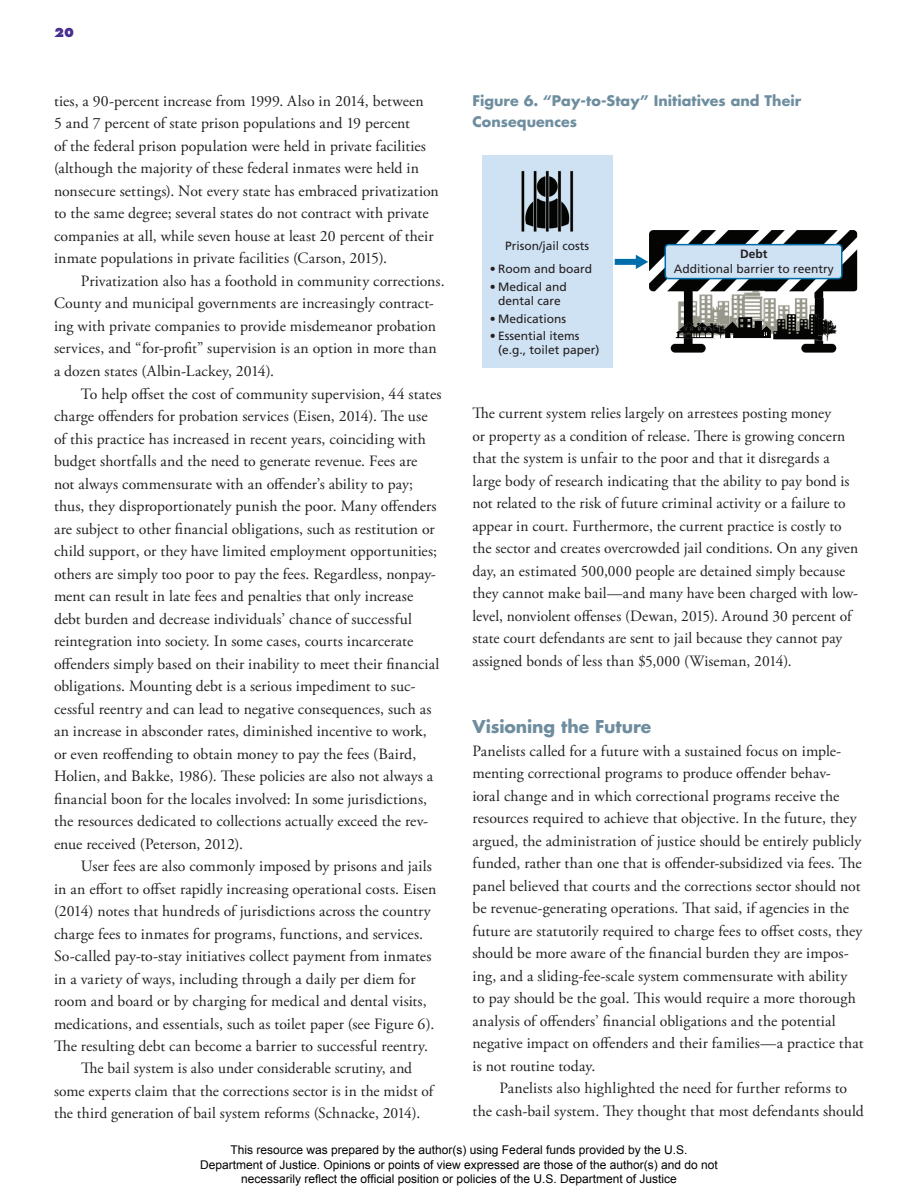
<style>
.page{position:relative;width:918px;height:1188px;background:#fff}
.page>*{position:absolute;margin:0;border:0;box-sizing:border-box;transform-origin:0 0}
.t1{font:700 17.25px "Futura Std";letter-spacing:-.005em;color:#6e8ea0}
.t2{font:15.75px/22.5px "Adobe Garamond Pro";letter-spacing:.005em;color:#231f20}
.t3{font:700 14.25px/20.2px "Futura Std";letter-spacing:.005em;color:#6e8ea0}
.t4{font:12px/14.4px "Arial";color:#000;text-align:center}
.t5{font:12px/14.4px "Frutiger LT Std";color:#231f20;text-align:center}
.t6{font:800 12px "Futura Std";color:#482e92}
.s1{font-weight:700}
</style>
<div class="page">
<div style="left:615px;top:259px;width:23px;height:6px;background:#006eaa"></div>
<div style="left:482px;top:156px;width:131px;height:212px;background:#cfe2f4"></div>
<img style="left:521px;top:170px;width:53px;height:62px">
<svg style="left:636px;top:255px;width:12px;height:14px"></svg>
<img style="left:649px;top:230px;width:208px;height:123px">
<img style="left:765px;top:298px;width:63px;height:21px">
<img style="left:729px;top:291px;width:36px;height:23px">
<img style="left:762px;top:298px;width:3px;height:16px">
<img style="left:677px;top:294px;width:52px;height:20px">
<img style="left:729px;top:294px;width:17px;height:20px">
<img style="left:729px;top:300px;width:9px;height:14px">
<img style="left:816px;top:319px;width:21px;height:22px">
<img style="left:818px;top:319px;width:10px;height:17px">
<div style="left:665px;top:245px;width:177px;height:34px;background:#cfe2f4;border-radius:3px"></div>
<div style="left:665px;top:244px;width:178px;height:35px;border:2px solid #006eaa;border-radius:3px"></div>
<svg style="left:676px;top:314px;width:142px;height:25px"></svg>
<p class="t6" style="left:54px;top:25px;width:22px">20</p>
<p class="t3" style="left:472px;top:91px;width:330px">Figure 6. “Pay-to-Stay” Initiatives and Their<br>Consequences</p>
<p class="t2" style="left:54px;top:90px;width:386px">ties, a 90-percent increase from 1999. Also in 2014, between<br>5 and 7 percent of state prison populations and 19 percent<br>of the federal prison population were held in private facilities (although the majority of these federal inmates were held in nonsecure settings). Not every state has embraced privatization to the same degree; several states do not contract with private companies at all, while seven house at least 20 percent of their inmate populations in private facilities (Carson, 2015).</p>
<p class="t2" style="left:54px;top:270px;width:392px;text-indent:27px">Privatization also has a foothold in community corrections.<br>County and municipal governments are increasingly contract&shy;ing with private companies to provide misdemeanor probation services, and “for-proft” supervision is an option in more than a dozen states (Albin-Lackey, 2014).</p>
<p class="t2" style="left:54px;top:383px;width:389px;text-indent:27px">To help ofset the cost of community supervision, 44 states charge ofenders for probation services (Eisen, 2014). Te use of this practice has increased in recent years, coinciding with budget shortfalls and the need to generate revenue. Fees are not always commensurate with an ofender’s ability to pay; thus, they disproportionately punish the poor. Many ofenders are subject to other fnancial obligations, such as restitution or child support, or they have limited employment opportunities; others are simply too poor to pay the fees. Regardless, nonpay&shy;ment can result in late fees and penalties that only increase debt burden and decrease individuals’ chance of successful reintegration into society. In some cases, courts incarcerate ofenders simply based on their inability to meet their fnancial obligations. Mounting debt is a serious impediment to suc&shy;cessful reentry and can lead to negative consequences, such as an increase in absconder rates, diminished incentive to work, or even reofending to obtain money to pay the fees (Baird, Holien, and Bakke, 1986). Tese policies are also not always a fnancial boon for the locales involved: In some jurisdictions, the resources dedicated to collections actually exceed the rev&shy;enue received (Peterson, 2012).</p>
<p class="t2" style="left:54px;top:855px;width:384px;text-indent:27px">User fees are also commonly imposed by prisons and jails in an efort to ofset rapidly increasing operational costs. Eisen (2014) notes that hundreds of jurisdictions across the country charge fees to inmates for programs, functions, and services.<br>So-called pay-to-stay initiatives collect payment from inmates in a variety of ways, including through a daily per diem for room and board or by charging for medical and dental visits, medications, and essentials, such as toilet paper (see Figure 6).<br>Te resulting debt can become a barrier to successful reentry.</p>
<p class="t2" style="left:54px;top:1058px;width:383px;text-indent:27px">Te bail system is also under considerable scrutiny, and some experts claim that the corrections sector is in the midst of the third generation of bail system reforms (Schnacke, 2014).</p>
<p class="t5" style="left:505px;top:239px;width:86px">Prison/jail costs</p>
<p class="t5" style="left:490px;top:262px;width:104px">• Room and board</p>
<p class="t5" style="left:490px;top:279px;width:79px">• Medical and dental care</p>
<p class="t5" style="left:490px;top:311px;width:78px">• Medications</p>
<p class="t5" style="left:498px;top:329px;width:103px;text-align:left;text-indent:-9px">• Essential items (e.g., toilet paper)</p>
<p class="t5" style="left:674px;top:247px;width:162px"><span class="s1">Debt<br></span>Additional barrier to reentry</p>
<p class="t2" style="left:473px;top:403px;width:387px">Te current system relies largely on arrestees posting money<br>or property as a condition of release. Tere is growing concern that the system is unfair to the poor and that it disregards a large body of research indicating that the ability to pay bond is not related to the risk of future criminal activity or a failure to appear in court. Furthermore, the current practice is costly to the sector and creates overcrowded jail conditions. On any given day, an estimated 500,000 people are detained simply because they cannot make bail—and many have been charged with low&shy;level, nonviolent ofenses (Dewan, 2015). Around 30 percent of state court defendants are sent to jail because they cannot pay assigned bonds of less than $5,000 (Wiseman, 2014).</p>
<h4 class="t1" style="left:472px;top:715px;width:180px">Visioning the Future</h4>
<p class="t2" style="left:472px;top:740px;width:393px">Panelists called for a future with a sustained focus on imple&shy;menting correctional programs to produce ofender behav-<br>ioral change and in which correctional programs receive the resources required to achieve that objective. In the future, they argued, the administration of justice should be entirely publicly funded, rather than one that is ofender-subsidized via fees. Te panel believed that courts and the corrections sector should not be revenue-generating operations. Tat said, if agencies in the future are statutorily required to charge fees to ofset costs, they should be more aware of the fnancial burden they are impos&shy;ing, and a sliding-fee-scale system commensurate with ability to pay should be the goal. Tis would require a more thorough analysis of ofenders’ fnancial obligations and the potential negative impact on ofenders and their families—a practice that is not routine today.</p>
<p class="t2" style="left:472px;top:1078px;width:393px;text-indent:27px">Panelists also highlighted the need for further reforms to the cash-bail system. Tey thought that most defendants should</p>
<p class="t4" style="left:200px;top:1143px;width:519px">This resource was prepared by the author(s) using Federal funds provided by the U.S.<br>Department of Justice. Opinions or points of view expressed are those of the author(s) and do not necessarily reflect the official position or policies of the U.S. Department of Justice</p>
</div>
